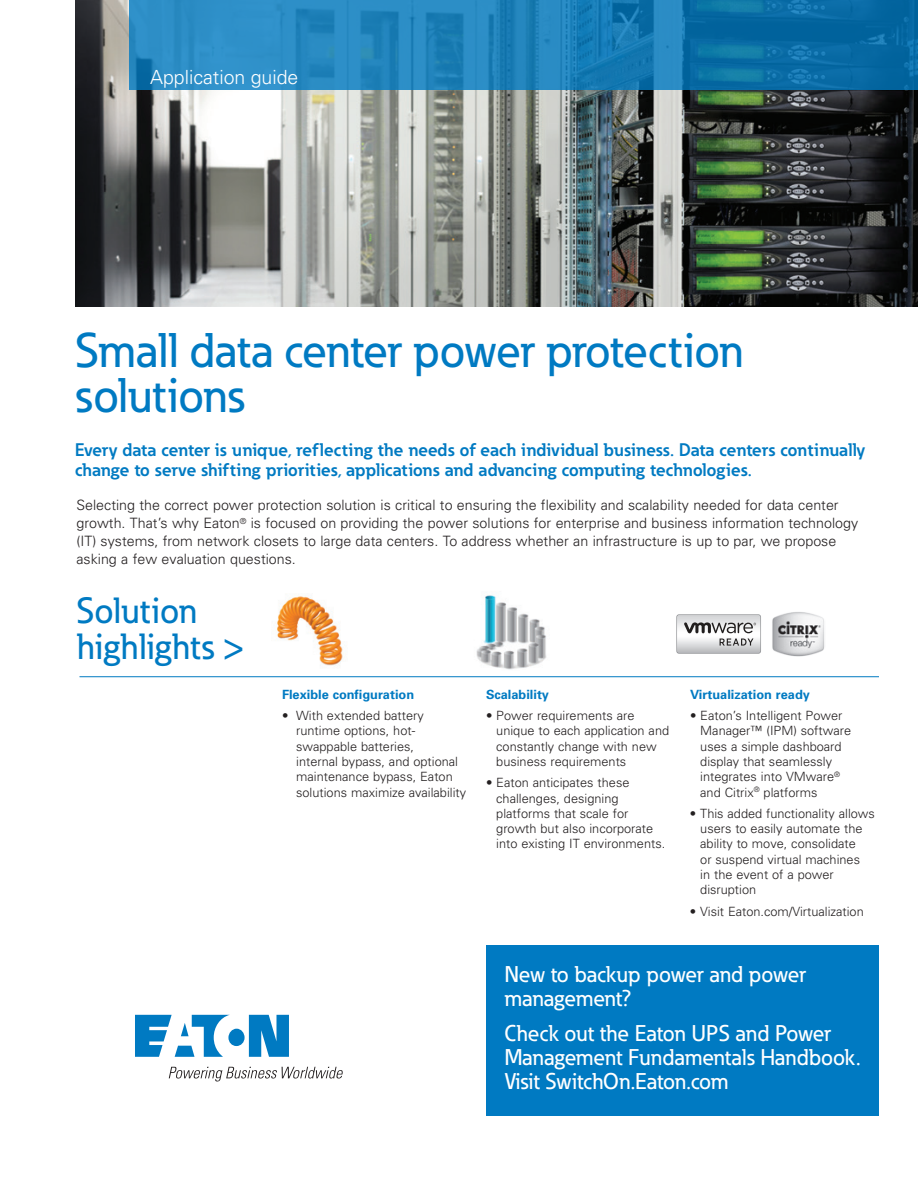
<style>
.page{position:relative;width:918px;height:1188px;background:#fff}
.page>*{position:absolute;margin:0;border:0;box-sizing:border-box;transform-origin:0 0}
.t1{font:500 48px/45px "Eaton";color:#007ac2}
.t2{font:500 36px/35.7px "Eaton";letter-spacing:.01em;color:#007ac2}
.t3{font:500 22.5px/24px "Eaton";color:#fff}
.t4{font:300 19.5px "Univers";color:#fff}
.t5{font:700 18px/19.5px "Eaton";color:#007ac2}
.t6{font:300 14.25px/18px "Univers";color:#231f20}
.t7{font:300 12.75px/15.3px "Univers";color:#231f20}
.t8{font:700 12.75px "Univers";color:#007ac2}
</style>
<div class="page">
<img style="left:75px;top:0;width:843px;height:307px">
<div style="left:486px;top:945px;width:393px;height:170px;background:#007ac2"></div>
<img style="left:277px;top:596px;width:66px;height:72px">
<img style="left:476px;top:595px;width:71px;height:75px">
<svg style="left:676px;top:614px;width:85px;height:40px"></svg>
<svg style="left:677px;top:615px;width:83px;height:38px"></svg>
<img style="left:772px;top:612px;width:53px;height:44px">
<hr style="left:80px;top:676px;width:799px;height:1px;background:#007ac2">
<svg style="left:129px;top:0;width:789px;height:90px"></svg>
<svg style="left:135px;top:1015px;width:154px;height:42px"></svg>
<svg style="left:169px;top:1067px;width:174px;height:14px"></svg>
<h3 class="t4" style="left:150px;top:66px;width:150px">Application guide</h3>
<h1 class="t1" style="left:75px;top:327px;width:670px">Small data center power protection solutions</h1>
<h3 class="t5" style="left:75px;top:440px;width:792px">Every data center is unique, reflecting the needs of each individual business. Data centers continually change to serve shifting priorities, applications and advancing computing technologies.</h3>
<p class="t6" style="left:76px;top:496px;width:783px">Selecting the correct power protection solution is critical to ensuring the flexibility and scalability needed for data center growth. That’s why Eaton<sup>®</sup> is focused on providing the power solutions for enterprise and business information technology (IT) systems, from network closets to large data centers. To address whether an infrastructure is up to par, we propose asking a few evaluation questions.</p>
<h2 class="t2" style="left:76px;top:592px;width:169px">Solution highlights &gt;</h2>
<p class="t8" style="left:282px;top:687px;width:134px">Flexible configuration</p>
<p class="t7" style="left:296px;top:708px;width:172px;text-indent:-14px">• With extended battery runtime options, hot&shy;swappable batteries,<br>internal bypass, and optional maintenance bypass, Eaton solutions maximize availability</p>
<p class="t8" style="left:486px;top:687px;width:65px">Scalability</p>
<p class="t7" style="left:496px;top:708px;width:174px;text-indent:-10px">• Power requirements are unique to each application and constantly change with new business requirements</p>
<p class="t7" style="left:496px;top:775px;width:171px;text-indent:-10px">• Eaton anticipates these challenges, designing platforms that scale for growth but also incorporate into existing IT environments.</p>
<p class="t8" style="left:690px;top:687px;width:121px">Virtualization ready</p>
<p class="t7" style="left:700px;top:708px;width:152px;text-indent:-10px">• Eaton’s Intelligent Power<br>Manager™ (IPM) software uses a simple dashboard display that seamlessly integrates into VMware<sup>® </sup>and Citrix<sup>®</sup> platforms</p>
<p class="t7" style="left:700px;top:806px;width:176px;text-indent:-10px">• This added functionality allows users to easily automate the ability to move, consolidate<br>or suspend virtual machines<br>in the event of a power disruption</p>
<p class="t7" style="left:690px;top:904px;width:175px">• Visit Eaton.com/Virtualization</p>
<h3 class="t3" style="left:504px;top:962px;width:303px">New to backup power and power management?</h3>
<h3 class="t3" style="left:504px;top:1021px;width:358px">Check out the Eaton UPS and Power<br>Management Fundamentals Handbook.<br>Visit SwitchOn.Eaton.com</h3>
</div>
